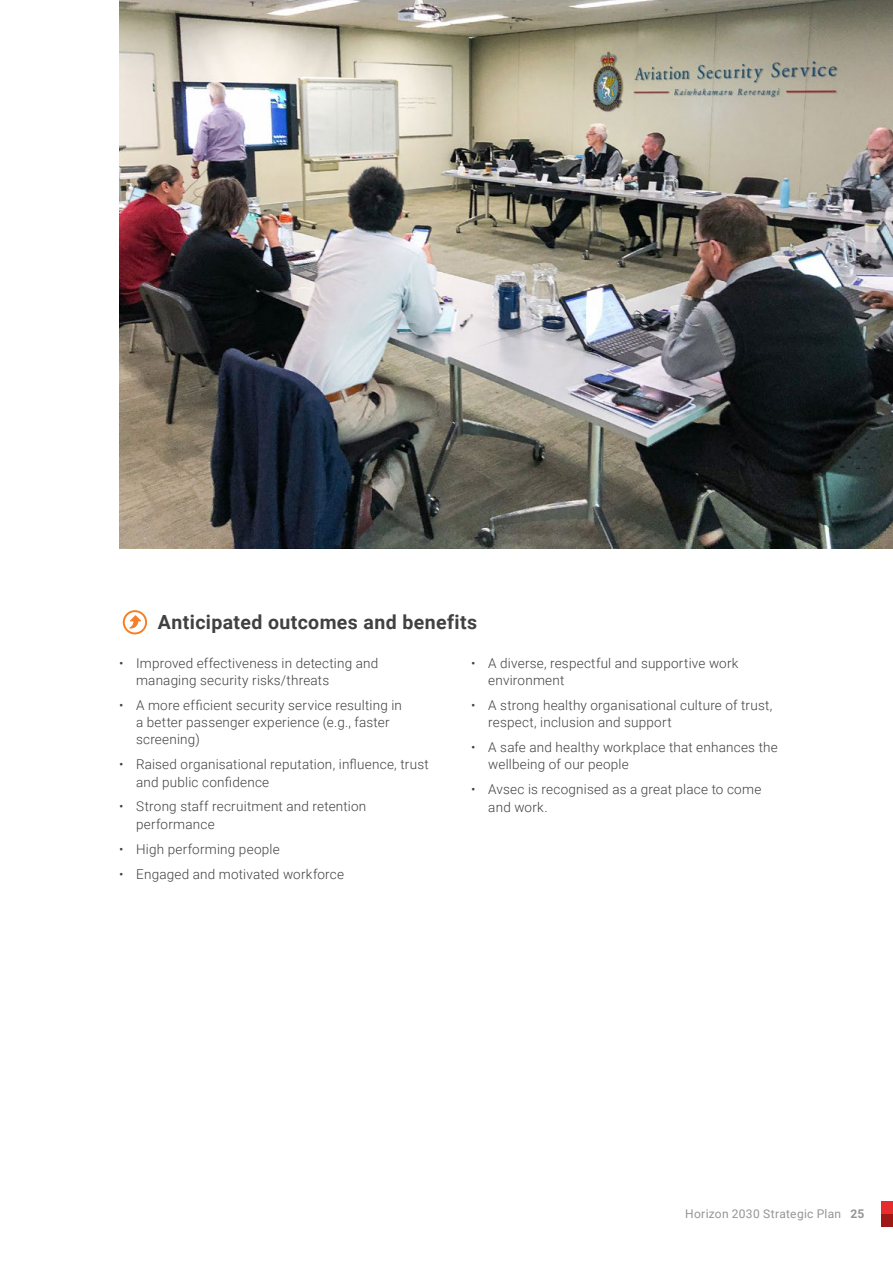
<style>
.page{position:relative;width:893px;height:1263px;background:#fff}
.page>*{position:absolute;margin:0;border:0;box-sizing:border-box;transform-origin:0 0}
.t1{font:700 19.5px "Roboto";letter-spacing:.02em;color:#414042}
.t2{font:300 13.5px/17.2px "Roboto";letter-spacing:.015em;color:#414042}
.t3{font:12px "Roboto";letter-spacing:.025em;color:#939598}
.s1{font-weight:700}
</style>
<div class="page">
<div style="left:123px;top:610px;width:24px;height:24px;border:2px solid #f57e27;border-radius:50%"></div>
<svg style="left:129px;top:615px;width:12px;height:13px"></svg>
<img style="left:119px;top:0;width:774px;height:548px">
<div style="left:881px;top:1202px;width:12px;height:12px;background:#e82c2e"></div>
<div style="left:881px;top:1214px;width:12px;height:12px;background:#9e1818"></div>
<h1 class="t1" style="left:158px;top:609px;width:321px">Anticipated outcomes and benefits</h1>
<p class="t2" style="left:136px;top:654px;width:244px;text-indent:-17px">• Improved effectiveness in detecting and managing security risks/threats</p>
<p class="t2" style="left:136px;top:696px;width:267px;text-indent:-17px">• A more efficient security service resulting in a better passenger experience (e.g., faster screening)</p>
<p class="t2" style="left:136px;top:755px;width:294px;text-indent:-17px">• Raised organisational reputation, influence, trust and public confidence</p>
<p class="t2" style="left:136px;top:797px;width:232px;text-indent:-17px">• Strong staff recruitment and retention performance</p>
<p class="t2" style="left:119px;top:840px;width:162px">• High performing people</p>
<p class="t2" style="left:119px;top:865px;width:227px">• Engaged and motivated workforce</p>
<p class="t2" style="left:488px;top:654px;width:252px;text-indent:-17px">• A diverse, respectful and supportive work environment</p>
<p class="t2" style="left:488px;top:696px;width:286px;text-indent:-17px">• A strong healthy organisational culture of trust, respect, inclusion and support</p>
<p class="t2" style="left:488px;top:738px;width:291px;text-indent:-17px">• A safe and healthy workplace that enhances the wellbeing of our people</p>
<p class="t2" style="left:488px;top:780px;width:275px;text-indent:-17px">• Avsec is recognised as a great place to come and work.</p>
<p class="t3" style="left:685px;top:1205px;width:181px">Horizon 2030 Strategic Plan <span class="s1">25</span></p>
</div>
